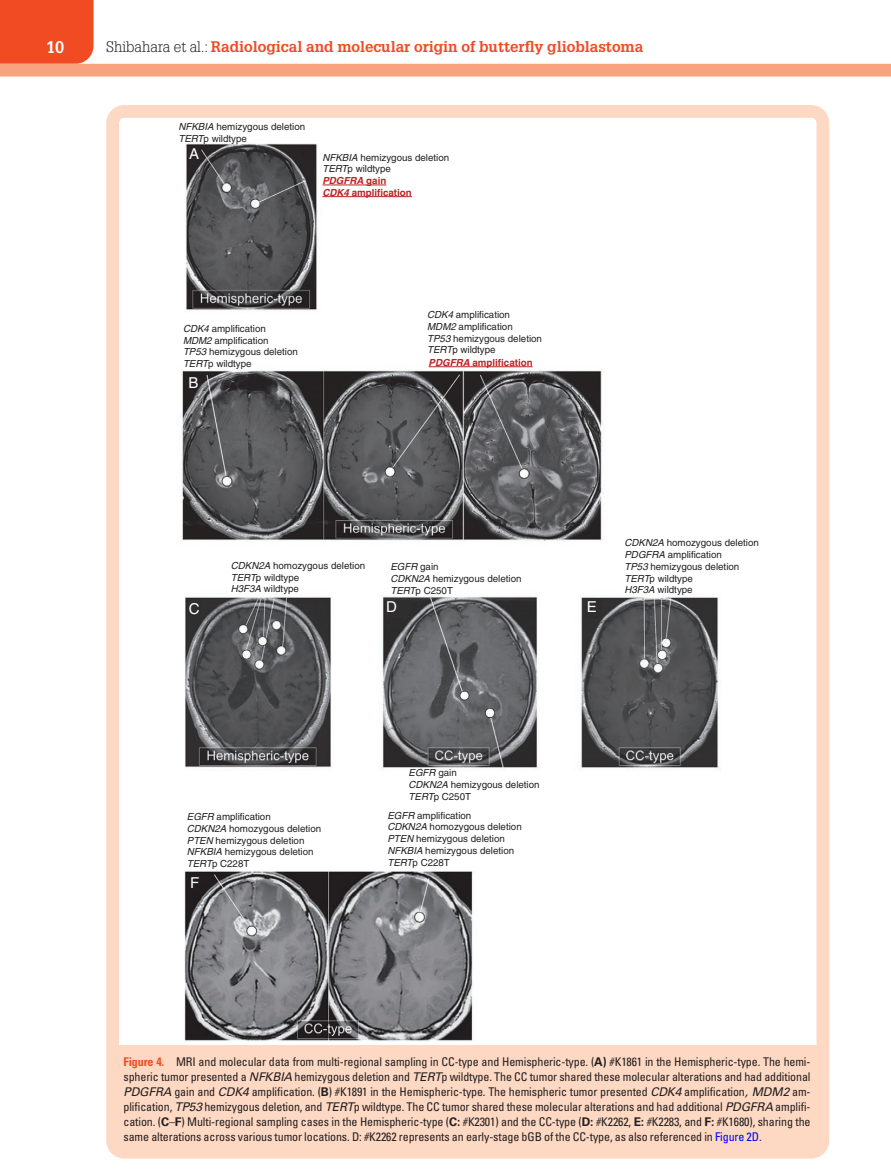
<style>
.page{position:relative;width:891px;height:1175px;background:#fff}
.page>*{position:absolute;margin:0;border:0;box-sizing:border-box;transform-origin:0 0}
.t1{font:700 16.5px "Glypha LT Std";color:#fff}
.t2{font:700 15px "Glypha LT Std";color:#f04b22}
.t3{font:15px "Helvetica";color:#fff}
.FigCapt{font:condensed 12px/15px "Univers LT Std";letter-spacing:-.01em;color:#231f20;text-align:justify}
.t4{font:9.75px/11.7px "Helvetica";color:#231f20}
.t5{font:700 9.75px "Helvetica";color:#be2125}
.s1{font-weight:300;color:#231f20}
.s2{font-style:italic}
.s3{font-weight:700;font-style:italic;color:#be2125}
.s4{font-weight:700;color:#be2125}
.s5{font-weight:700;color:#f04b22}
.s6{font-weight:700;font-stretch:normal}
.s7{font-style:italic;font-stretch:normal}
.s8{color:#00f}
</style>
<div class="page">
<div style="left:0;top:0;width:94px;height:64px;background:#f04b22"></div>
<div style="left:0;top:64px;width:891px;height:12px;background:#f7a37d"></div>
<img style="left:181px;top:143px;width:540px;height:898px">
<hr style="left:322px;top:185px;width:42px;height:1px;background:#be2125">
<svg style="left:364px;top:185px;width:22px;height:1px"></svg>
<svg style="left:322px;top:196px;width:30px;height:1px"></svg>
<hr style="left:352px;top:196px;width:60px;height:1px;background:#be2125">
<hr style="left:429px;top:366px;width:41px;height:1px;background:#be2125">
<hr style="left:472px;top:366px;width:61px;height:1px;background:#be2125">
<div style="left:118px;top:1045px;width:700px;height:103px;background:#fdd8c3"></div>
<div style="left:106px;top:105px;width:723px;height:1053px;border:13px solid #fdd8c3;border-radius:12px"></div>
<h1 class="t1" style="left:46px;top:37px;width:20px">10</h1>
<p class="t2" style="left:106px;top:37px;width:539px"><span class="s1">Shibahara et al.:</span> Radiological and molecular origin of butterfly glioblastoma</p>
<p class="t4" style="left:178px;top:121px;width:128px"><span class="s2">NFKBIA</span> hemizygous deletion<br><span class="s2">TERT</span>p wildtype</p>
<p class="t3" style="left:189px;top:145px;width:12px">A</p>
<p class="t4" style="left:322px;top:152px;width:128px"><span class="s2">NFKBIA</span> hemizygous deletion<br><span class="s2">TERT</span>p wildtype<br><span class="s3">PDGFRA</span> <span class="s4">gain<br></span><span class="s3">CDK4</span> <span class="s4">amplification</span></p>
<p class="t4" style="left:183px;top:323px;width:116px"><span class="s2">CDK4</span> amplification<br><span class="s2">MDM2</span> amplification<br><span class="s2">TP53</span> hemizygous deletion<br><span class="s2">TERT</span>p wildtype</p>
<p class="t3" style="left:188px;top:374px;width:12px">B</p>
<p class="t4" style="left:427px;top:309px;width:116px"><span class="s2">CDK4</span> amplification<br><span class="s2">MDM2</span> amplification<br><span class="s2">TP53</span> hemizygous deletion<br><span class="s2">TERT</span>p wildtype</p>
<p class="t5" style="left:429px;top:356px;width:106px"><span class="s2">PDGFRA</span> amplification</p>
<p class="t3" style="left:189px;top:599px;width:12px">C</p>
<p class="t4" style="left:231px;top:559px;width:136px"><span class="s2">CDKN2A</span> homozygous deletion<br><span class="s2">TERT</span>p wildtype<br><span class="s2">H3F3A</span> wildtype</p>
<p class="t4" style="left:390px;top:561px;width:133px"><span class="s2">EGFR</span> gain<br><span class="s2">CDKN2A</span> hemizygous deletion<br><span class="s2">TERT</span>p C250T</p>
<p class="t3" style="left:386px;top:597px;width:12px">D</p>
<p class="t3" style="left:587px;top:597px;width:12px">E</p>
<p class="t4" style="left:624px;top:537px;width:136px"><span class="s2">CDKN2A</span> homozygous deletion<br><span class="s2">PDGFRA</span> amplification<br><span class="s2">TP53</span> hemizygous deletion<br><span class="s2">TERT</span>p wildtype<br><span class="s2">H3F3A</span> wildtype</p>
<p class="t4" style="left:409px;top:767px;width:133px"><span class="s2">EGFR</span> gain<br><span class="s2">CDKN2A</span> hemizygous deletion<br><span class="s2">TERT</span>p C250T</p>
<p class="t4" style="left:187px;top:811px;width:136px"><span class="s2">EGFR</span> amplification<br><span class="s2">CDKN2A</span> homozygous deletion<br><span class="s2">PTEN</span> hemizygous deletion<br><span class="s2">NFKBIA</span> hemizygous deletion<br><span class="s2">TERT</span>p C228T</p>
<p class="t4" style="left:387px;top:809px;width:136px"><span class="s2">EGFR</span> amplification<br><span class="s2">CDKN2A</span> homozygous deletion<br><span class="s2">PTEN</span> hemizygous deletion<br><span class="s2">NFKBIA</span> hemizygous deletion<br><span class="s2">TERT</span>p C228T</p>
<p class="t3" style="left:190px;top:873px;width:11px">F</p>
<p class="FigCapt" style="left:124px;top:1054px;width:689px"><span class="s5">Figure 4.</span> MRI and molecular data from multi-regional sampling in CC-type and Hemispheric-type. (<span class="s6">A)</span> #K1861 in the Hemispheric-type. The hemi&shy;spheric tumor presented a <span class="s7">NFKBIA</span> hemizygous deletion and <span class="s7">TERT</span>p wildtype. The CC tumor shared these molecular alterations and had additional <span class="s7">PDGFRA</span> gain and <span class="s7">CDK4</span> amplification. (<span class="s6">B</span>) #K1891 in the Hemispheric-type. The hemispheric tumor presented <span class="s7">CDK4</span> amplification<span class="s7">, MDM2</span> am&shy;plification, <span class="s7">TP53</span> hemizygous deletion, and <span class="s7">TERT</span>p wildtype. The CC tumor shared these molecular alterations and had additional <span class="s7">PDGFRA</span> amplifi&shy;cation. (<span class="s6">C</span>–<span class="s6">F</span>) Multi-regional sampling cases in the Hemispheric-type (<span class="s6">C:</span> #K2301) and the CC-type (<span class="s6">D:</span> #K2262, <span class="s6">E:</span> #K2283, and <span class="s6">F:</span> #K1680), sharing the same alterations across various tumor locations. D: #K2262 represents an early-stage bGB of the CC-type, as also referenced in <span class="s8">Figure 2D</span>.</p>
</div>
